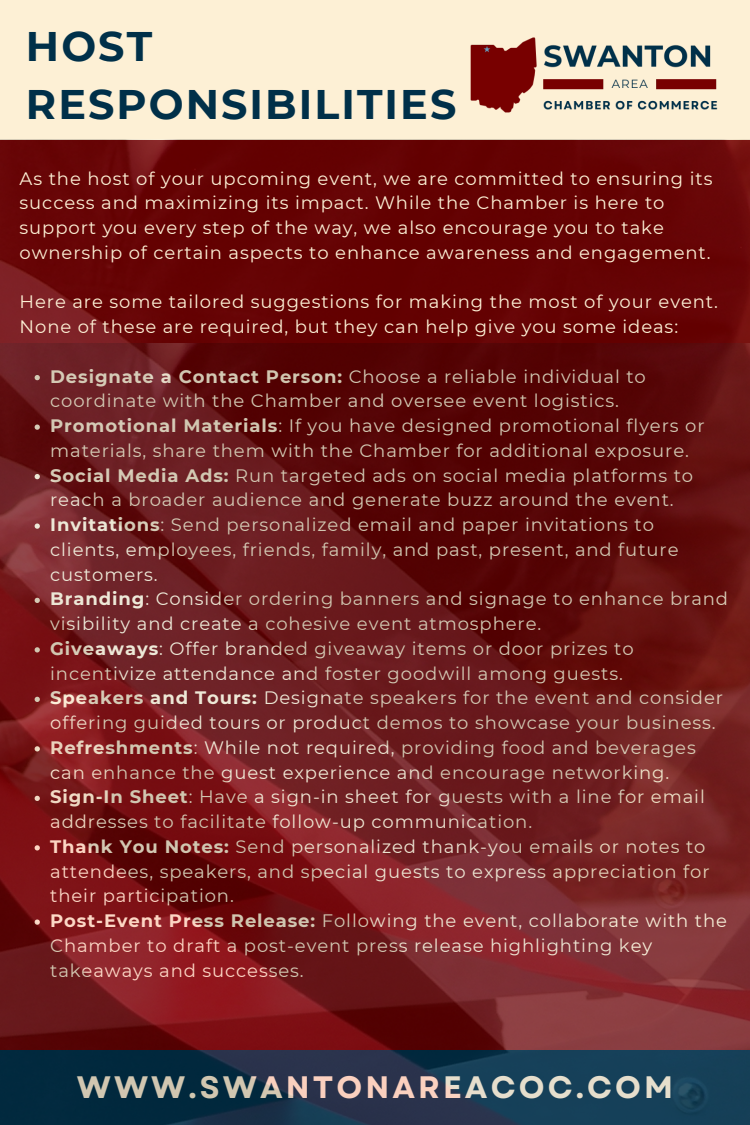
<style>
.page{position:relative;width:750px;height:1125px;background:#fff}
.page>*{position:absolute;margin:0;border:0;box-sizing:border-box;transform-origin:0 0}
.t1{font:700 41.3px "Montserrat";letter-spacing:.05em;color:#003049}
.t2{font:700 31px "Garet";letter-spacing:.1em;color:#fdf0d5}
.t3{font:18px/24.8px "Montserrat";letter-spacing:.05em;color:#fdf0d5}
.s1{font-weight:700}
</style>
<div class="page">
<div style="left:0;top:0;width:750px;height:139px;background:#fdf0d5"></div>
<img style="left:0;top:139px;width:750px;height:204px">
<img style="left:465px;top:37px;width:259px;height:167px">
<img style="left:0;top:343px;width:750px;height:782px">
<p class="t1" style="left:26px;top:21px;width:128px">HOST</p>
<p class="t1" style="left:26px;top:79px;width:432px">RESPONSIBILITIES</p>
<h1 class="t3" style="left:20px;top:166px;width:694px">As the host of your upcoming event, we are committed to ensuring its success and maximizing its impact. While the Chamber is here to support you every step of the way, we also encourage you to take ownership of certain aspects to enhance awareness and engagement.</h1>
<p class="t3" style="left:20px;top:289px;width:700px">Here are some tailored suggestions for making the most of your event.<br>None of these are required, but they can help give you some ideas:</p>
<p class="t3" style="left:50px;top:364px;width:597px"><span class="s1">Designate a Contact Person:</span> Choose a reliable individual to coordinate with the Chamber and oversee event logistics.</p>
<p class="t3" style="left:50px;top:413px;width:656px"><span class="s1">Promotional Materials</span>: If you have designed promotional flyers or materials, share them with the Chamber for additional exposure.</p>
<p class="t3" style="left:50px;top:463px;width:645px"><span class="s1">Social Media Ads:</span> Run targeted ads on social media platforms to reach a broader audience and generate buzz around the event.</p>
<p class="t3" style="left:50px;top:512px;width:630px"><span class="s1">Invitations</span>: Send personalized email and paper invitations to clients, employees, friends, family, and past, present, and future customers.</p>
<p class="t3" style="left:50px;top:586px;width:679px"><span class="s1">Branding</span>: Consider ordering banners and signage to enhance brand visibility and create a cohesive event atmosphere.</p>
<p class="t3" style="left:50px;top:636px;width:585px"><span class="s1">Giveaways</span>: Offer branded giveaway items or door prizes to incentivize attendance and foster goodwill among guests.</p>
<p class="t3" style="left:50px;top:685px;width:674px"><span class="s1">Speakers and Tours:</span> Designate speakers for the event and consider offering guided tours or product demos to showcase your business.</p>
<p class="t3" style="left:50px;top:735px;width:647px"><span class="s1">Refreshments</span>: While not required, providing food and beverages can enhance the guest experience and encourage networking.</p>
<p class="t3" style="left:50px;top:784px;width:656px"><span class="s1">Sign-In Sheet</span>: Have a sign-in sheet for guests with a line for email addresses to facilitate follow-up communication.</p>
<p class="t3" style="left:50px;top:834px;width:661px"><span class="s1">Thank You Notes:</span> Send personalized thank-you emails or notes to attendees, speakers, and special guests to express appreciation for their participation.</p>
<p class="t3" style="left:50px;top:908px;width:678px"><span class="s1">Post-Event Press Release:</span> Following the event, collaborate with the<br>Chamber to draft a post-event press release highlighting key takeaways and successes.</p>
<p class="t2" style="left:77px;top:1065px;width:598px">WWW.SWANTONAREACOC.COM</p>
</div>
